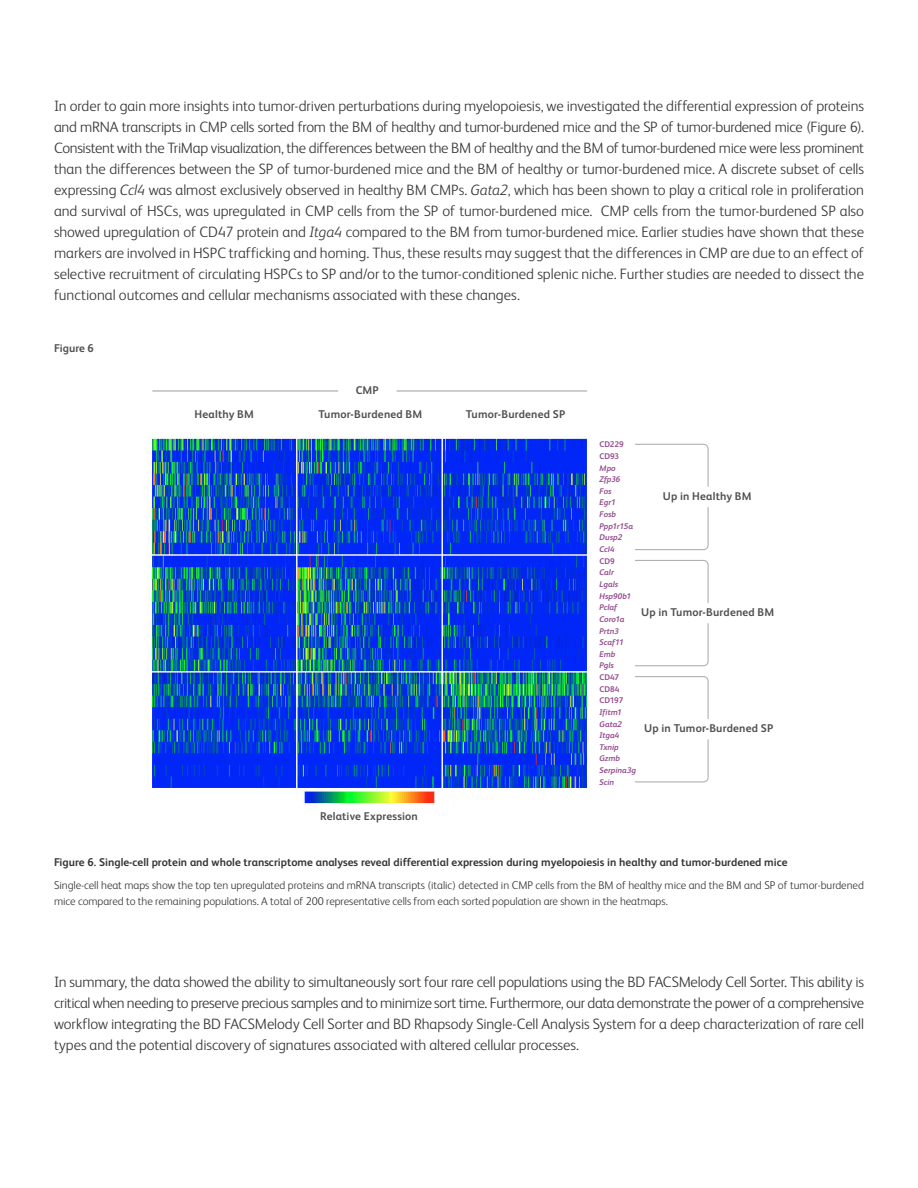
<style>
.page{position:relative;width:918px;height:1188px;background:#fff}
.page>*{position:absolute;margin:0;border:0;box-sizing:border-box;transform-origin:0 0}
.t1{font:300 15px/21px "FS Albert Pro";color:#353535;text-align:justify}
.Body_copy_option_1_F{font:300 11.25px/15.8px "FS Albert Pro";letter-spacing:-.005em;color:#353535}
.Body_copy_option_1_F-2{font:700 11.25px "FS Albert Pro";color:#353535}
.Specifications_FS_Al{font:700 11.25px "FS Albert Pro";letter-spacing:.015em;color:#505050}
.Specifications_FS_Al-2{font:italic 700 8.25px "FS Albert Pro";letter-spacing:-.01em;color:#964f90}
.Specifications_FS_Al-3{font:700 8.25px "FS Albert Pro";color:#964f90}
.s1{font-style:italic}
</style>
<div class="page">
<hr style="left:152px;top:391px;width:186px;height:1px;background:#9b9b9c">
<hr style="left:397px;top:391px;width:190px;height:1px;background:#9b9b9c">
<img style="left:147px;top:436px;width:440px;height:369px">
<svg style="left:635px;top:443px;width:74px;height:44px"></svg>
<svg style="left:635px;top:507px;width:74px;height:44px"></svg>
<svg style="left:635px;top:560px;width:74px;height:43px"></svg>
<svg style="left:635px;top:623px;width:74px;height:44px"></svg>
<svg style="left:635px;top:676px;width:74px;height:43px"></svg>
<svg style="left:635px;top:739px;width:74px;height:44px"></svg>
<p class="t1" style="left:54px;top:94px;width:812px">In order to gain more insights into tumor-driven perturbations during myelopoiesis, we investigated the differential expression of proteins and mRNA transcripts in CMP cells sorted from the BM of healthy and tumor-burdened mice and the SP of tumor-burdened mice (Figure 6).<br>Consistent with the TriMap visualization, the differences between the BM of healthy and the BM of tumor-burdened mice were less prominent than the differences between the SP of tumor-burdened mice and the BM of healthy or tumor-burdened mice. A discrete subset of cells expressing <span class="s1">Ccl4</span> was almost exclusively observed in healthy BM CMPs. <span class="s1">Gata2</span>, which has been shown to play a critical role in proliferation and survival of HSCs, was upregulated in CMP cells from the SP of tumor-burdened mice. CMP cells from the tumor-burdened SP also showed upregulation of CD47 protein and <span class="s1">Itga4</span> compared to the BM from tumor-burdened mice. Earlier studies have shown that these markers are involved in HSPC trafficking and homing. Thus, these results may suggest that the differences in CMP are due to an effect of selective recruitment of circulating HSPCs to SP and/or to the tumor-conditioned splenic niche. Further studies are needed to dissect the functional outcomes and cellular mechanisms associated with these changes.</p>
<p class="Specifications_FS_Al" style="left:54px;top:340px;width:41px">Figure 6</p>
<p class="Specifications_FS_Al" style="left:356px;top:383px;width:24px">CMP</p>
<p class="Specifications_FS_Al" style="left:195px;top:407px;width:61px">Healthy BM</p>
<p class="Specifications_FS_Al" style="left:318px;top:407px;width:105px">Tumor-Burdened BM</p>
<p class="Specifications_FS_Al" style="left:466px;top:407px;width:101px">Tumor-Burdened SP</p>
<p class="Specifications_FS_Al" style="left:320px;top:809px;width:99px">Relative Expression</p>
<p class="Specifications_FS_Al-3" style="left:600px;top:439px;width:26px">CD229</p>
<p class="Specifications_FS_Al-3" style="left:600px;top:450px;width:21px">CD93</p>
<p class="Specifications_FS_Al-2" style="left:600px;top:462px;width:18px">Mpo</p>
<p class="Specifications_FS_Al-2" style="left:600px;top:473px;width:23px">Zfp36</p>
<p class="Specifications_FS_Al-2" style="left:600px;top:485px;width:14px">Fos</p>
<p class="Specifications_FS_Al-2" style="left:600px;top:497px;width:18px">Egr1</p>
<p class="Specifications_FS_Al-2" style="left:600px;top:508px;width:18px">Fosb</p>
<p class="Specifications_FS_Al-2" style="left:600px;top:520px;width:35px">Ppp1r15a</p>
<p class="Specifications_FS_Al-2" style="left:600px;top:531px;width:24px">Dusp2</p>
<p class="Specifications_FS_Al-2" style="left:600px;top:543px;width:17px">Ccl4</p>
<p class="Specifications_FS_Al-3" style="left:600px;top:555px;width:17px">CD9</p>
<p class="Specifications_FS_Al-2" style="left:600px;top:567px;width:16px">Calr</p>
<p class="Specifications_FS_Al-2" style="left:600px;top:578px;width:20px">Lgals</p>
<p class="Specifications_FS_Al-2" style="left:600px;top:590px;width:33px">Hsp90b1</p>
<p class="Specifications_FS_Al-2" style="left:600px;top:601px;width:19px">Pclaf</p>
<p class="Specifications_FS_Al-2" style="left:600px;top:613px;width:26px">Coro1a</p>
<p class="Specifications_FS_Al-2" style="left:600px;top:625px;width:21px">Prtn3</p>
<p class="Specifications_FS_Al-2" style="left:600px;top:636px;width:26px">Scaf11</p>
<p class="Specifications_FS_Al-2" style="left:600px;top:648px;width:17px">Emb</p>
<p class="Specifications_FS_Al-2" style="left:600px;top:660px;width:16px">Pgls</p>
<p class="Specifications_FS_Al-3" style="left:600px;top:671px;width:21px">CD47</p>
<p class="Specifications_FS_Al-3" style="left:600px;top:683px;width:21px">CD84</p>
<p class="Specifications_FS_Al-3" style="left:600px;top:695px;width:25px">CD197</p>
<p class="Specifications_FS_Al-2" style="left:600px;top:706px;width:24px">Ifitm1</p>
<p class="Specifications_FS_Al-2" style="left:600px;top:718px;width:24px">Gata2</p>
<p class="Specifications_FS_Al-2" style="left:600px;top:729px;width:22px">Itga4</p>
<p class="Specifications_FS_Al-2" style="left:600px;top:741px;width:21px">Txnip</p>
<p class="Specifications_FS_Al-2" style="left:600px;top:753px;width:22px">Gzmb</p>
<p class="Specifications_FS_Al-2" style="left:600px;top:764px;width:38px">Serpina3g</p>
<p class="Specifications_FS_Al-2" style="left:600px;top:776px;width:16px">Scin</p>
<p class="Specifications_FS_Al" style="left:663px;top:488px;width:90px">Up in Healthy BM</p>
<p class="Specifications_FS_Al" style="left:641px;top:605px;width:135px">Up in Tumor-Burdened BM</p>
<p class="Specifications_FS_Al" style="left:644px;top:721px;width:131px">Up in Tumor-Burdened SP</p>
<p class="Body_copy_option_1_F-2" style="left:54px;top:855px;width:735px">Figure 6. Single-cell protein and whole transcriptome analyses reveal differential expression during myelopoiesis in healthy and tumor-burdened mice</p>
<p class="Body_copy_option_1_F" style="left:54px;top:876px;width:811px">Single-cell heat maps show the top ten upregulated proteins and mRNA transcripts (italic) detected in CMP cells from the BM of healthy mice and the BM and SP of tumor-burdened mice compared to the remaining populations. A total of 200 representative cells from each sorted population are shown in the heatmaps.</p>
<p class="t1" style="left:54px;top:970px;width:812px">In summary, the data showed the ability to simultaneously sort four rare cell populations using the BD FACSMelody Cell Sorter. This ability is critical when needing to preserve precious samples and to minimize sort time. Furthermore, our data demonstrate the power of a comprehensive workflow integrating the BD FACSMelody Cell Sorter and BD Rhapsody Single-Cell Analysis System for a deep characterization of rare cell types and the potential discovery of signatures associated with altered cellular processes.</p>
</div>
